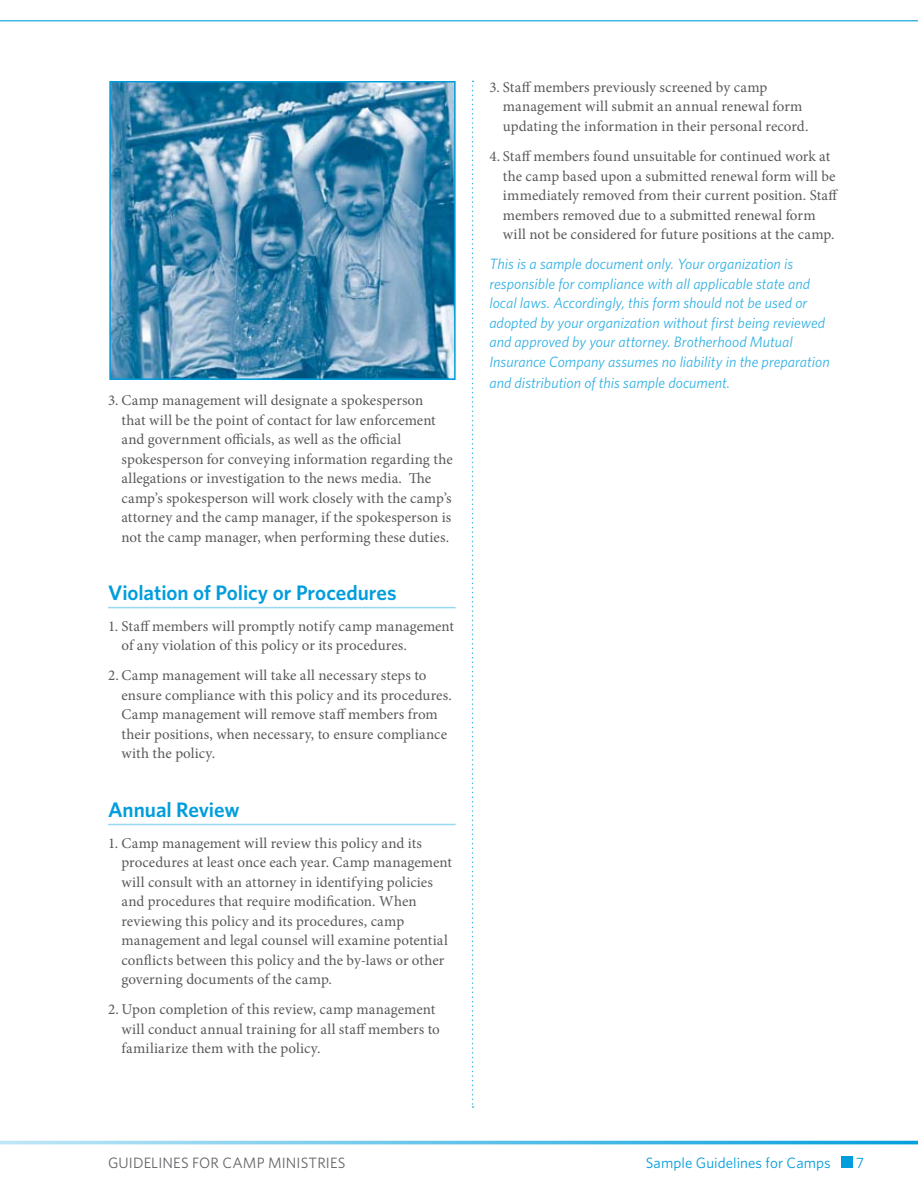
<style>
.page{position:relative;width:918px;height:1188px;background:#fff}
.page>*{position:absolute;margin:0;border:0;box-sizing:border-box;transform-origin:0 0}
.t1{font:600 21px "Whitney";letter-spacing:-.005em;color:#009ddc}
.t2{font:15px/19.5px "Minion Pro";letter-spacing:.005em;color:#58595b}
.t3{font:italic 15px/19.5px "Whitney";color:#33b1e3}
.t4{font:15px "Whitney";letter-spacing:.01em;color:#636467}
.t5{font:15px "Whitney";letter-spacing:.005em;color:#009ddc}
</style>
<div class="page">
<div style="left:841px;top:1156px;width:12px;height:12px;background:#009ddc"></div>
<hr style="left:0;top:20px;width:918px;height:1px;background:#009ddc">
<svg style="left:472px;top:81px;width:1px;height:1027px"></svg>
<hr style="left:108px;top:607px;width:348px;height:1px;background:#99d8f1">
<hr style="left:108px;top:824px;width:348px;height:1px;background:#99d8f1">
<img style="left:112px;top:84px;width:341px;height:293px">
<div style="left:109px;top:81px;width:347px;height:299px;border:2px solid #009ddc"></div>
<p class="t2" style="left:122px;top:391px;width:333px;text-indent:-14px">3. Camp management will designate a spokesperson<br>that will be the point of contact for law enforcement and government officials, as well as the official spokesperson for conveying information regarding the allegations or investigation to the news media. The camp’s spokesperson will work closely with the camp’s attorney and the camp manager, if the spokesperson is not the camp manager, when performing these duties.</p>
<h1 class="t1" style="left:108px;top:580px;width:290px">Violation of Policy or Procedures</h1>
<p class="t2" style="left:122px;top:616px;width:334px;text-indent:-14px">1. Staff members will promptly notify camp management of any violation of this policy or its procedures.</p>
<p class="t2" style="left:122px;top:666px;width:332px;text-indent:-14px">2. Camp management will take all necessary steps to ensure compliance with this policy and its procedures.<br>Camp management will remove staff members from their positions, when necessary, to ensure compliance with the policy.</p>
<h1 class="t1" style="left:108px;top:797px;width:133px">Annual Review</h1>
<p class="t2" style="left:122px;top:833px;width:332px;text-indent:-14px">1. Camp management will review this policy and its procedures at least once each year. Camp management will consult with an attorney in identifying policies and procedures that require modification. When reviewing this policy and its procedures, camp management and legal counsel will examine potential conflicts between this policy and the by-laws or other governing documents of the camp.</p>
<p class="t2" style="left:122px;top:1000px;width:320px;text-indent:-14px">2. Upon completion of this review, camp management will conduct annual training for all staff members to familiarize them with the policy.</p>
<p class="t2" style="left:503px;top:77px;width:307px;text-indent:-14px">3. Staff members previously screened by camp management will submit an annual renewal form updating the information in their personal record.</p>
<p class="t2" style="left:503px;top:147px;width:337px;text-indent:-14px">4. Staff members found unsuitable for continued work at the camp based upon a submitted renewal form will be immediately removed from their current position. Staff members removed due to a submitted renewal form will not be considered for future positions at the camp.</p>
<p class="t3" style="left:489px;top:254px;width:342px">This is a sample document only. Your organization is responsible for compliance with all applicable state and local laws. Accordingly, this form should not be used or adopted by your organization without first being reviewed and approved by your attorney. Brotherhood Mutual Insurance Company assumes no liability in the preparation</p>
<p class="t3" style="left:489px;top:373px;width:242px">and distribution of this sample document.</p>
<p class="t4" style="left:108px;top:1154px;width:169px">GUI DELIN ES FOR CAMP MINI</p>
<p class="t4" style="left:301px;top:1154px;width:46px">STRI ES</p>
<p class="t5" style="left:646px;top:1154px;width:186px">SAMPLE GUIDELINES FOR CAMPS</p>
<p class="t5" style="left:856px;top:1154px;width:9px">7</p>
</div>
